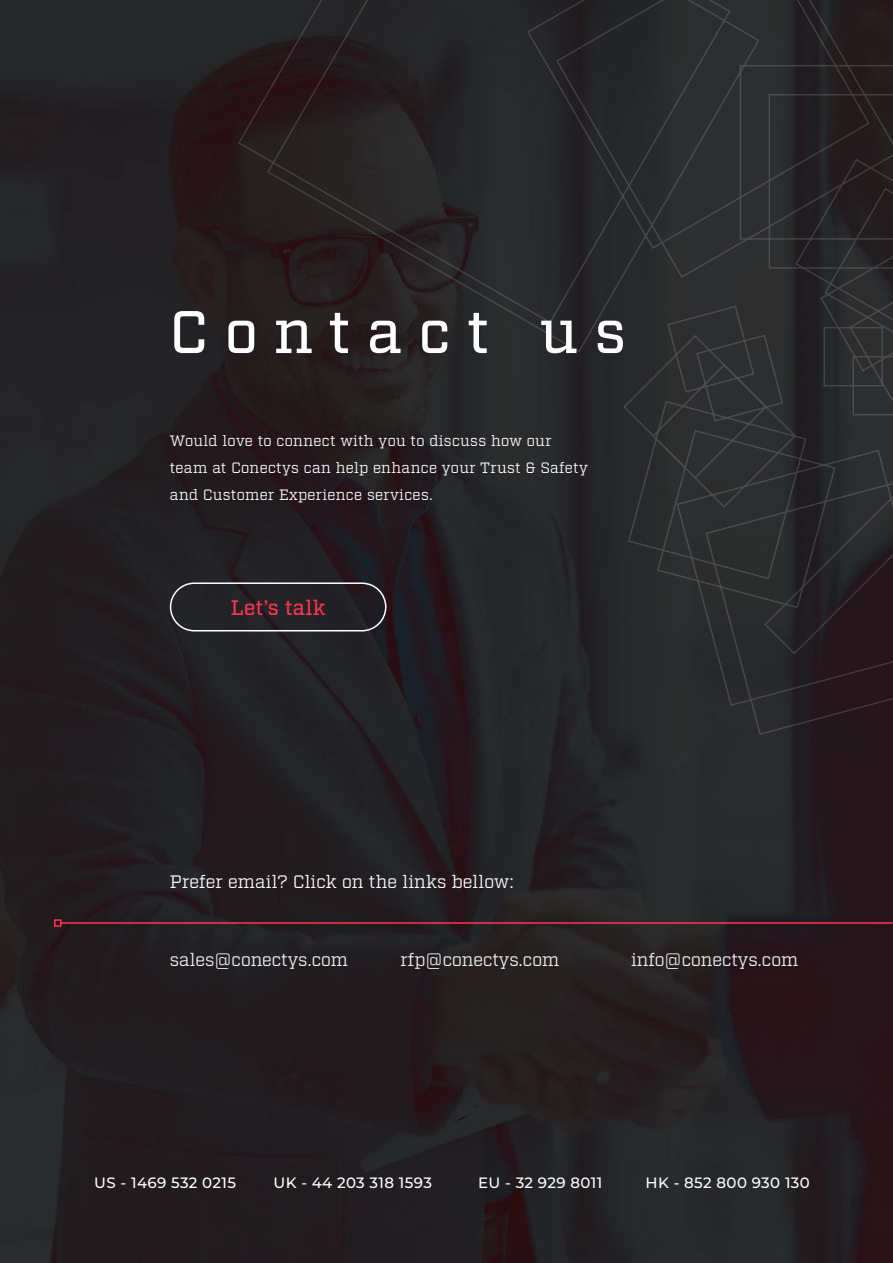
<style>
.page{position:relative;width:893px;height:1263px;background:#fff}
.page>*{position:absolute;margin:0;border:0;box-sizing:border-box;transform-origin:0 0}
.Paragraph_Style_1{font:500 60px "Factoria";letter-spacing:.27em;color:#fff}
.Paragraph_Style_1-2{font:500 21px "Factoria";letter-spacing:.01em;color:#ff334f}
.Paragraph_Style_1-3{font:18px "Factoria";letter-spacing:-.005em;color:#f2f2f2}
.Paragraph_Style_1-4{font:18px "Factoria";color:#fff}
.Paragraph_Style_1-5{font:15px/27px "Factoria";letter-spacing:.015em;color:#fff}
.Sub-title{font:500 15px "Montserrat";letter-spacing:.025em;color:#fff}
</style>
<div class="page">
<img style="left:1px;top:0;width:892px;height:1263px">
<svg style="left:237px;top:0;width:656px;height:736px;background:#272527"></svg>
<div style="left:170px;top:582px;width:216px;height:49px;border:2px solid #fff;border-radius:24px"></div>
<hr style="left:61px;top:922px;width:832px;height:2px;background:#ff334f">
<div style="left:54px;top:919px;width:8px;height:8px;border:2px solid #ff334f"></div>
<p class="Paragraph_Style_1" style="left:170px;top:297px;width:458px">Contact us</p>
<p class="Paragraph_Style_1-5" style="left:170px;top:427px;width:420px">Would love to connect with you to discuss how our team at Conectys can help enhance your Trust &amp; Safety and Customer Experience services.</p>
<p class="Paragraph_Style_1-2" style="left:231px;top:595px;width:96px">Let’s talk</p>
<p class="Paragraph_Style_1-4" style="left:170px;top:871px;width:346px">Prefer email? Click on the links bellow:</p>
<p class="Paragraph_Style_1-3" style="left:170px;top:949px;width:180px">sales@conectys.com</p>
<p class="Paragraph_Style_1-3" style="left:400px;top:949px;width:160px">rfp@conectys.com</p>
<p class="Paragraph_Style_1-3" style="left:631px;top:949px;width:169px">info@conectys.com</p>
<p class="Sub-title" style="left:94px;top:1172px;width:143px">US - 1469 532 0215</p>
<p class="Sub-title" style="left:274px;top:1172px;width:160px">UK - 44 203 318 1593</p>
<p class="Sub-title" style="left:478px;top:1172px;width:126px">EU - 32 929 8011</p>
<p class="Sub-title" style="left:646px;top:1172px;width:166px">HK - 852 800 930 130</p>
</div>
